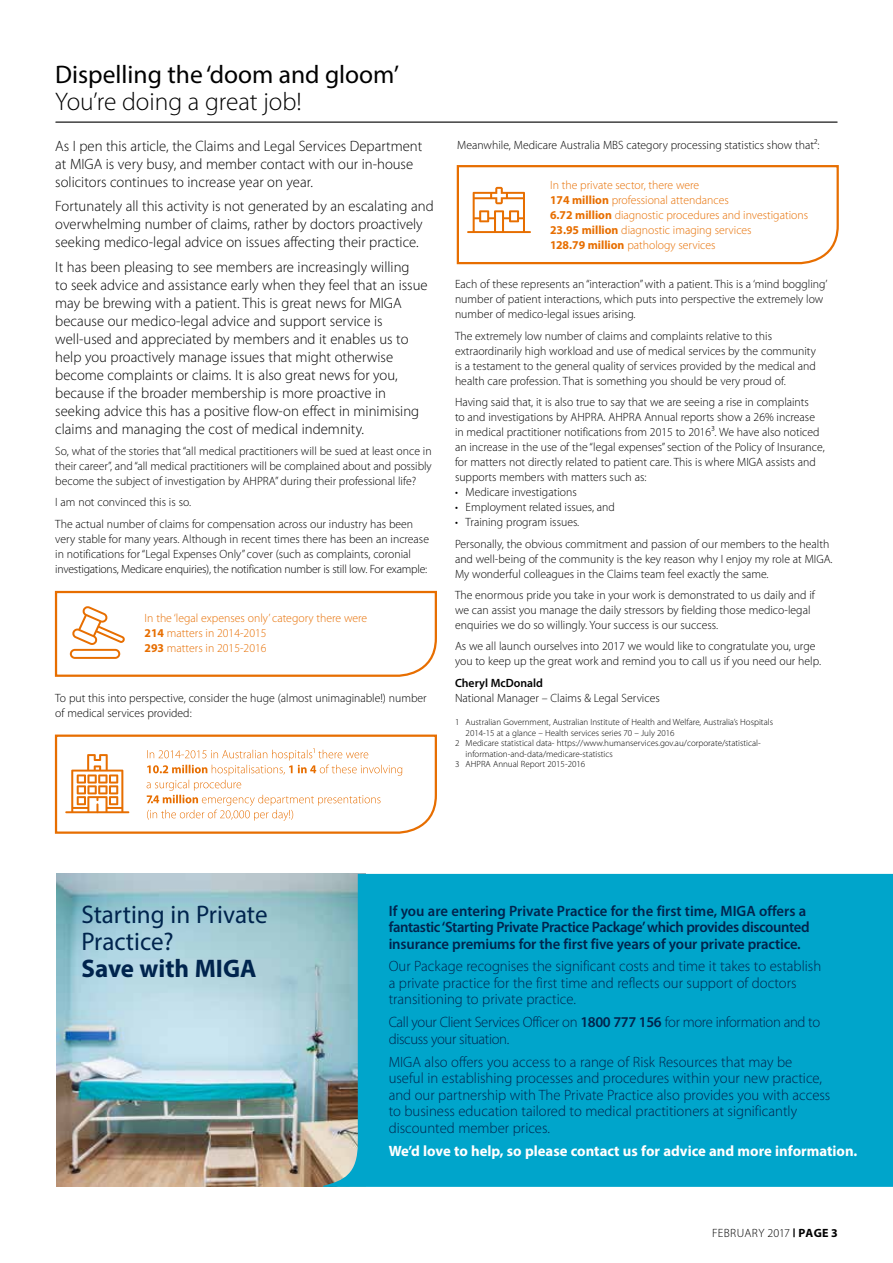
<style>
.page{position:relative;width:893px;height:1263px;background:#fff}
.page>*{position:absolute;margin:0;border:0;box-sizing:border-box;transform-origin:0 0}
.t1{font:25.5px "Myriad Pro";color:#000}
.t2{font:25.5px/27px "Myriad Pro";color:#00244d}
.t3{font:300 25.5px "Myriad Pro";color:#000}
.t4{font:700 25.5px "Myriad Pro";color:#00244d}
.t5{font:300 15px/18px "Myriad Pro";color:#000}
.t6{font:300 15px/16.5px "Myriad Pro";color:#00244d}
.t7{font:600 15px/16.5px "Myriad Pro";letter-spacing:-.01em;color:#00244d}
.t8{font:300 15px/16.5px "Myriad Pro";letter-spacing:-.025em;color:#00244d}
.t9{font:700 15px "Myriad Pro";color:#fff}
.t10{font:300 12px/15px "Myriad Pro";color:#000}
.t11{font:300 12px/15px "Myriad Pro";color:#e76e00}
.t12{font:300 12px "Myriad Pro";letter-spacing:.03em;color:#000}
.t13{font:600 12px "Myriad Pro";color:#000}
.t14{font:300 9px "Myriad Pro";color:#000}
.s1{font-weight:700}
.s2{font-weight:600}
</style>
<div class="page">
<img style="left:57px;top:874px;width:266px;height:313px">
<div style="left:323px;top:874px;width:570px;height:313px;background:#00a5cb"></div>
<hr style="left:56px;top:122px;width:781px;height:1px;background:#000">
<svg style="left:54px;top:590px;width:383px;height:87px"></svg>
<svg style="left:456px;top:165px;width:383px;height:100px"></svg>
<svg style="left:54px;top:734px;width:383px;height:100px"></svg>
<h1 class="t1" style="left:55px;top:59px;width:345px">Dispelling the ‘doom and gloom’</h1>
<h1 class="t3" style="left:55px;top:86px;width:248px">You’re doing a great job!</h1>
<p class="t5" style="left:55px;top:137px;width:368px">As I pen this article, the Claims and Legal Services Department at MIGA is very busy, and member contact with our in-house solicitors continues to increase year on year.</p>
<p class="t5" style="left:55px;top:197px;width:380px">Fortunately all this activity is not generated by an escalating and overwhelming number of claims, rather by doctors proactively seeking medico-legal advice on issues affecting their practice.</p>
<p class="t5" style="left:55px;top:258px;width:374px">It has been pleasing to see members are increasingly willing<br>to seek advice and assistance early when they feel that an issue may be brewing with a patient. This is great news for MIGA because our medico-legal advice and support service is well-used and appreciated by members and it enables us to help you proactively manage issues that might otherwise become complaints or claims. It is also great news for you, because if the broader membership is more proactive in seeking advice this has a positive flow-on effect in minimising claims and managing the cost of medical indemnity.</p>
<p class="t10" style="left:55px;top:443px;width:378px;text-align:justify">So, what of the stories that “all medical practitioners will be sued at least once in their career”, and “all medical practitioners will be complained about and possibly become the subject of investigation by AHPRA” during their professional life?</p>
<p class="t10" style="left:55px;top:492px;width:359px;line-height:21.5px">I am not convinced this is so.<br>The actual number of claims for compensation across our industry has been</p>
<p class="t10" style="left:55px;top:531px;width:375px">very stable for many years. Although in recent times there has been an increase in notifications for “Legal Expenses Only” cover (such as complaints, coronial investigations, Medicare enquiries), the notification number is still low. For example:</p>
<p class="t11" style="left:145px;top:610px;width:224px">In the ‘legal expenses only’ category there were<br><span class="s1">214</span> matters in 2014-2015<br><span class="s1">293</span> matters in 2015-2016</p>
<p class="t10" style="left:55px;top:691px;width:373px">To put this into perspective, consider the huge (almost unimaginable!) number of medical services provided:</p>
<p class="t10" style="left:457px;top:137px;width:364px">Meanwhile, Medicare Australia MBS category processing statistics show that²:</p>
<p class="t11" style="left:550px;top:178px;width:260px">In the private sector, there were<br><span class="s1">174 million</span> professional attendances<br><span class="s1">6.72 million</span> diagnostic procedures and investigations <span class="s1">23.95 million</span> diagnostic imaging services<br><span class="s1">128.79 million</span> pathology services</p>
<p class="t10" style="left:455px;top:277px;width:374px">Each of these represents an “interaction” with a patient. This is a ‘mind boggling’ number of patient interactions, which puts into perspective the extremely low number of medico-legal issues arising.</p>
<p class="t10" style="left:455px;top:328px;width:362px">The extremely low number of claims and complaints relative to this extraordinarily high workload and use of medical services by the community is a testament to the general quality of services provided by the medical and health care profession. That is something you should be very proud of.</p>
<p class="t10" style="left:455px;top:395px;width:371px">Having said that, it is also true to say that we are seeing a rise in complaints<br>to and investigations by AHPRA. AHPRA Annual reports show a 26% increase in medical practitioner notifications from 2015 to 2016³. We have also noticed an increase in the use of the “legal expenses” section of the Policy of Insurance, for matters not directly related to patient care. This is where MIGA assists and supports members with matters such as:</p>
<p class="t10" style="left:455px;top:485px;width:123px">• Medicare investigations</p>
<p class="t10" style="left:455px;top:500px;width:161px">• Employment related issues, and</p>
<p class="t10" style="left:455px;top:511px;width:376px;line-height:21.5px">• Training program issues.<br>Personally, the obvious commitment and passion of our members to the health</p>
<p class="t10" style="left:455px;top:551px;width:379px">and well-being of the community is the key reason why I enjoy my role at MIGA.<br>My wonderful colleagues in the Claims team feel exactly the same.</p>
<p class="t10" style="left:455px;top:587px;width:361px">The enormous pride you take in your work is demonstrated to us daily and if we can assist you manage the daily stressors by fielding those medico-legal enquiries we do so willingly. Your success is our success.</p>
<p class="t10" style="left:455px;top:639px;width:368px">As we all launch ourselves into 2017 we would like to congratulate you, urge you to keep up the great work and remind you to call us if you need our help.</p>
<p class="t13" style="left:455px;top:675px;width:89px">Cheryl McDonald</p>
<p class="t10" style="left:455px;top:690px;width:206px">National Manager – Claims &amp; Legal Services</p>
<p class="t14" style="left:455px;top:717px;width:320px">1 Australian Government, Australian Institute of Health and Welfare, Australia’s Hospitals</p>
<p class="t14" style="left:466px;top:727px;width:211px">2014-15 at a glance – Health services series 70 – July 2016</p>
<p class="t14" style="left:455px;top:738px;width:307px">2 Medicare statistical data- https://www.humanservices.gov.au/corporate/statistical-</p>
<p class="t14" style="left:466px;top:748px;width:149px">information-and-data/medicare-statistics</p>
<p class="t14" style="left:455px;top:759px;width:132px">3 AHPRA Annual Report 2015-2016</p>
<h1 class="t2" style="left:81px;top:901px;width:188px">Starting in Private<br>Practice?</h1>
<h1 class="t4" style="left:81px;top:952px;width:177px">Save with MIGA</h1>
<p class="t7" style="left:389px;top:902px;width:422px">If you are entering Private Practice for the first time, MIGA offers a fantastic ‘Starting Private Practice Package’ which provides discounted insurance premiums for the first five years of your private practice.</p>
<p class="t6" style="left:389px;top:958px;width:434px">Our Package recognises the significant costs and time it takes to establish a private practice for the first time and reflects our support of doctors transitioning to private practice.</p>
<p class="t8" style="left:389px;top:1014px;width:433px">Call your Client Services Officer on <span class="s2">1800 777 156</span> for more information and to discuss your situation.</p>
<p class="t6" style="left:389px;top:1053px;width:443px">MIGA also offers you access to a range of Risk Resources that may be useful in establishing processes and procedures within your new practice, and our partnership with The Private Practice also provides you with access to business education tailored to medical practitioners at significantly discounted member prices.</p>
<p class="t9" style="left:389px;top:1141px;width:470px">We’d love to help, so please contact us for advice and more information.</p>
<p class="t12" style="left:712px;top:1226px;width:127px">FEBRUARY 2017 <sup>|</sup> <span class="s1">PAGE 3</span></p>
</div>
